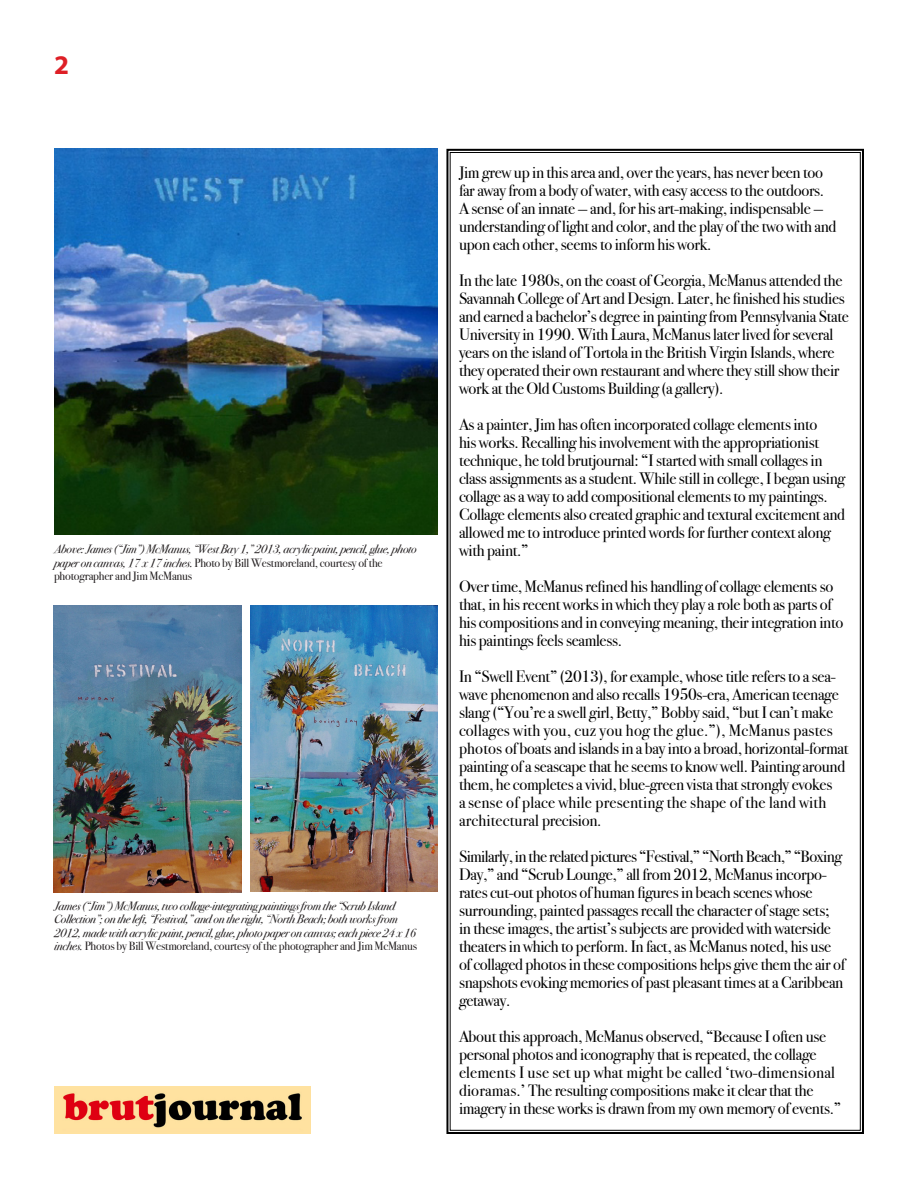
<style>
.page{position:relative;width:918px;height:1188px;background:#fff}
.page>*{position:absolute;margin:0;border:0;box-sizing:border-box;transform-origin:0 0}
.t1{font:700 27px "Myriad Pro";color:#de1f26}
.t2{font:16.5px/18px "Bodoni Svty Two ITCTT";letter-spacing:-.02em;color:#000}
.t3{font:italic 12px/13.5px "Bodoni Svty Two ITCTT";letter-spacing:-.02em;color:#231f20}
.t4{font:12px "Bodoni Svty Two ITCTT";letter-spacing:-.02em;color:#231f20}
.s1{font-style:normal}
</style>
<div class="page">
<svg style="left:446px;top:148px;width:418px;height:986px"></svg>
<img style="left:54px;top:1086px;width:256px;height:48px">
<img style="left:54px;top:149px;width:384px;height:386px">
<img style="left:54px;top:605px;width:188px;height:287px">
<img style="left:251px;top:605px;width:187px;height:287px">
<p class="t1" style="left:54px;top:48px;width:16px">2</p>
<p class="t3" style="left:54px;top:541px;width:364px">Above: James (“Jim”) McManus, “West Bay 1,” 2013, acrylic paint, pencil, glue, photo paper on canvas, 17 x 17 inches. <span class="s1">Photo by Bill Westmoreland, courtesy of the</span></p>
<p class="t4" style="left:54px;top:566px;width:140px">photographer and Jim McManus</p>
<p class="t3" style="left:54px;top:898px;width:343px">James (“Jim”) McManus, two collage-integrating paintings from the “Scrub Island</p>
<p class="t3" style="left:54px;top:912px;width:345px">Collection”; on the left, “Festival,” and on the right, “North Beach; both works from</p>
<p class="t3" style="left:54px;top:925px;width:365px">2012, made with acrylic paint, pencil, glue, photo paper on canvas; each piece 24 x 16 inches. <span class="s1">Photos by Bill Westmoreland, courtesy of the photographer and Jim McManus</span></p>
<p class="t2" style="left:459px;top:162px;width:379px">Jim grew up in this area and, over the years, has never been too far away from a body of water, with easy access to the outdoors.<br>A sense of an innate — and, for his art-making, indispensable — understanding of light and color, and the play of the two with and upon each other, seems to inform his work.</p>
<p class="t2" style="left:459px;top:270px;width:391px">In the late 1980s, on the coast of Georgia, McManus attended the Savannah College of Art and Design. Later, he finished his studies and earned a bachelor’s degree in painting from Pennsylvania State University in 1990. With Laura, McManus later lived for several years on the island of Tortola in the British Virgin Islands, where they operated their own restaurant and where they still show their work at the Old Customs Building (a gallery).</p>
<p class="t2" style="left:459px;top:414px;width:388px">As a painter, Jim has often incorporated collage elements into<br>his works. Recalling his involvement with the appropriationist technique, he told brutjournal: “I started with small collages in class assignments as a student. While still in college, I began using collage as a way to add compositional elements to my paintings.<br>Collage elements also created graphic and textural excitement and allowed me to introduce printed words for further context along with paint.”</p>
<p class="t2" style="left:459px;top:576px;width:386px">Over time, McManus refined his handling of collage elements so that, in his recent works in which they play a role both as parts of his compositions and in conveying meaning, their integration into his paintings feels seamless.</p>
<p class="t2" style="left:459px;top:666px;width:391px">In “Swell Event” (2013), for example, whose title refers to a sea&shy;wave phenomenon and also recalls 1950s-era, American teenage slang (“You’re a swell girl, Betty,” Bobby said, “but I can’t make collages with you, cuz you hog the glue.”), McManus pastes photos of boats and islands in a bay into a broad, horizontal-format painting of a seascape that he seems to know well. Painting around them, he completes a vivid, blue-green vista that strongly evokes<br>a sense of place while presenting the shape of the land with architectural precision.</p>
<p class="t2" style="left:459px;top:846px;width:388px">Similarly, in the related pictures “Festival,” “North Beach,” “Boxing Day,” and “Scrub Lounge,” all from 2012, McManus incorpo&shy;rates cut-out photos of human figures in beach scenes whose surrounding, painted passages recall the character of stage sets; in these images, the artist’s subjects are provided with waterside theaters in which to perform. In fact, as McManus noted, his use of collaged photos in these compositions helps give them the air of snapshots evoking memories of past pleasant times at a Caribbean getaway.</p>
<p class="t2" style="left:459px;top:1026px;width:384px">About this approach, McManus observed, “Because I often use personal photos and iconography that is repeated, the collage elements I use set up what might be called ‘two-dimensional dioramas.’ The resulting compositions make it clear that the imagery in these works is drawn from my own memory of events.”</p>
</div>
